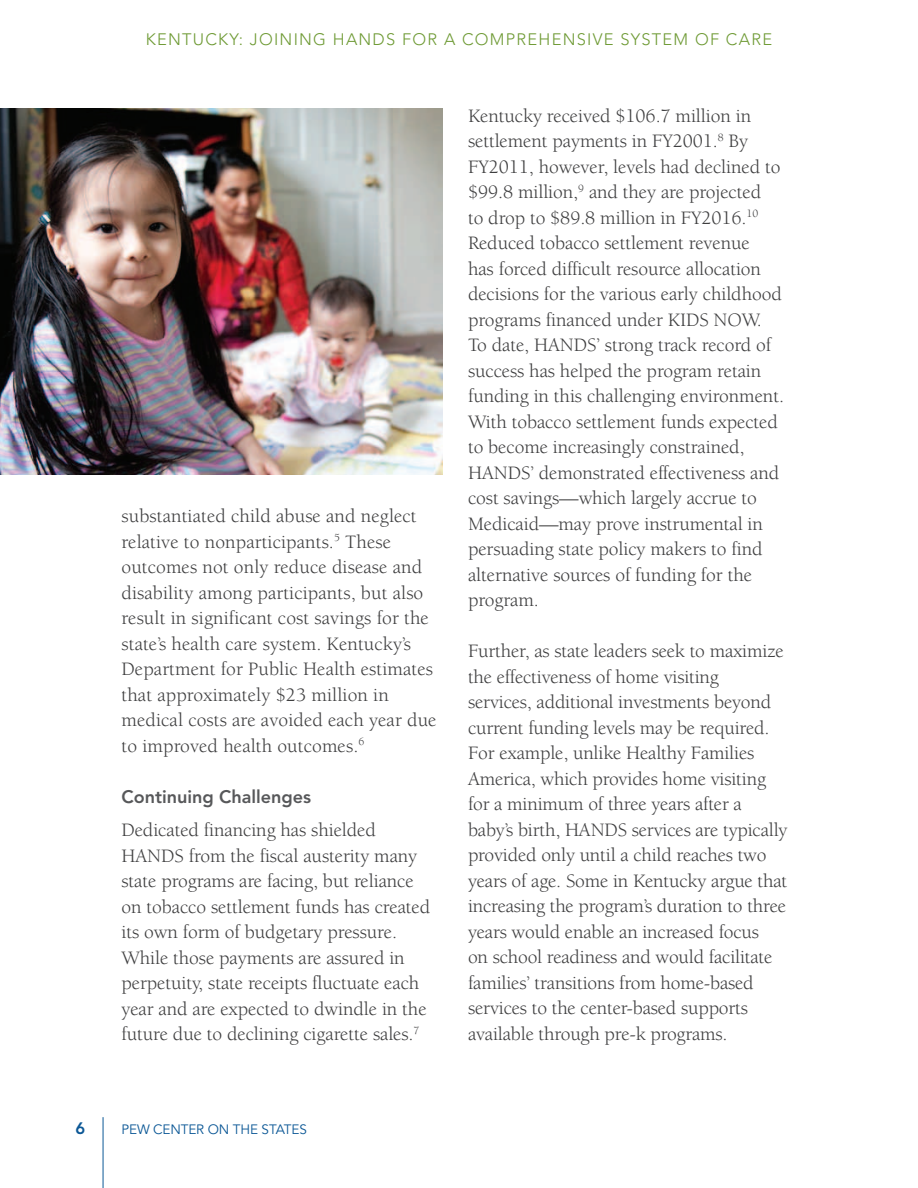
<style>
.page{position:relative;width:918px;height:1188px;background:#fff}
.page>*{position:absolute;margin:0;border:0;box-sizing:border-box;transform-origin:0 0}
.t1{font:19.5px/25.5px "Berkeley Std";letter-spacing:-.005em;color:#3e3e3f}
.t2{font:800 18px "Avenir LT Std";color:#57585a}
.t3{font:300 16.5px "Avenir LT Std";letter-spacing:.075em;color:#6e9a34}
.t4{font:800 16.5px "Avenir LT Std";color:#0c5896}
.t5{font:13.5px "Avenir LT Std";letter-spacing:-.01em;color:#0c5896}
</style>
<div class="page">
<hr style="left:103px;top:1117px;width:1px;height:71px;background:#0c5896">
<img style="left:0;top:108px;width:443px;height:366px">
<p class="t3" style="left:146px;top:30px;width:628px">KENTUCKY: JOIN ING HANDS FOR A COMPREH ENSIVE SYSTEM OF CARE</p>
<p class="t1" style="left:122px;top:504px;width:317px">substantiated child abuse and neglect relative to nonparticipants.<sup>5</sup> These outcomes not only reduce disease and disability among participants, but also result in significant cost savings for the state’s health care system. Kentucky’s Department for Public Health estimates that approximately $23 million in medical costs are avoided each year due to improved health outcomes.<sup>6</sup></p>
<p class="t2" style="left:122px;top:786px;width:191px">Continuing Challenges</p>
<p class="t1" style="left:122px;top:818px;width:310px">Dedicated financing has shielded HANDS from the fiscal austerity many state programs are facing, but reliance on tobacco settlement funds has created its own form of budgetary pressure.<br>While those payments are assured in perpetuity, state receipts fluctuate each year and are expected to dwindle in the future due to declining cigarette sales.<sup>7</sup></p>
<p class="t4" style="left:76px;top:1119px;width:11px">6</p>
<p class="t5" style="left:122px;top:1122px;width:185px">PEW CENTER ON THE STATES</p>
<p class="t1" style="left:468px;top:103px;width:318px">Kentucky received $106.7 million in settlement payments in FY2001.<sup>8</sup> By FY2011, however, levels had declined to $99.8 million,<sup>9</sup> and they are projected<br>to drop to $89.8 million in FY2016.<sup>10<br></sup>Reduced tobacco settlement revenue<br>has forced difficult resource allocation decisions for the various early childhood programs financed under KIDS NOW.<br>To date, HANDS’ strong track record of success has helped the program retain funding in this challenging environment.<br>With tobacco settlement funds expected to become increasingly constrained, HANDS’ demonstrated effectiveness and cost savings—which largely accrue to Medicaid—may prove instrumental in persuading state policy makers to find alternative sources of funding for the program.</p>
<p class="t1" style="left:468px;top:639px;width:321px">Further, as state leaders seek to maximize the effectiveness of home visiting services, additional investments beyond current funding levels may be required.<br>For example, unlike Healthy Families America, which provides home visiting for a minimum of three years after a baby’s birth, HANDS services are typically provided only until a child reaches two years of age. Some in Kentucky argue that increasing the program’s duration to three years would enable an increased focus<br>on school readiness and would facilitate families’ transitions from home-based services to the center-based supports available through pre-k programs.</p>
</div>
